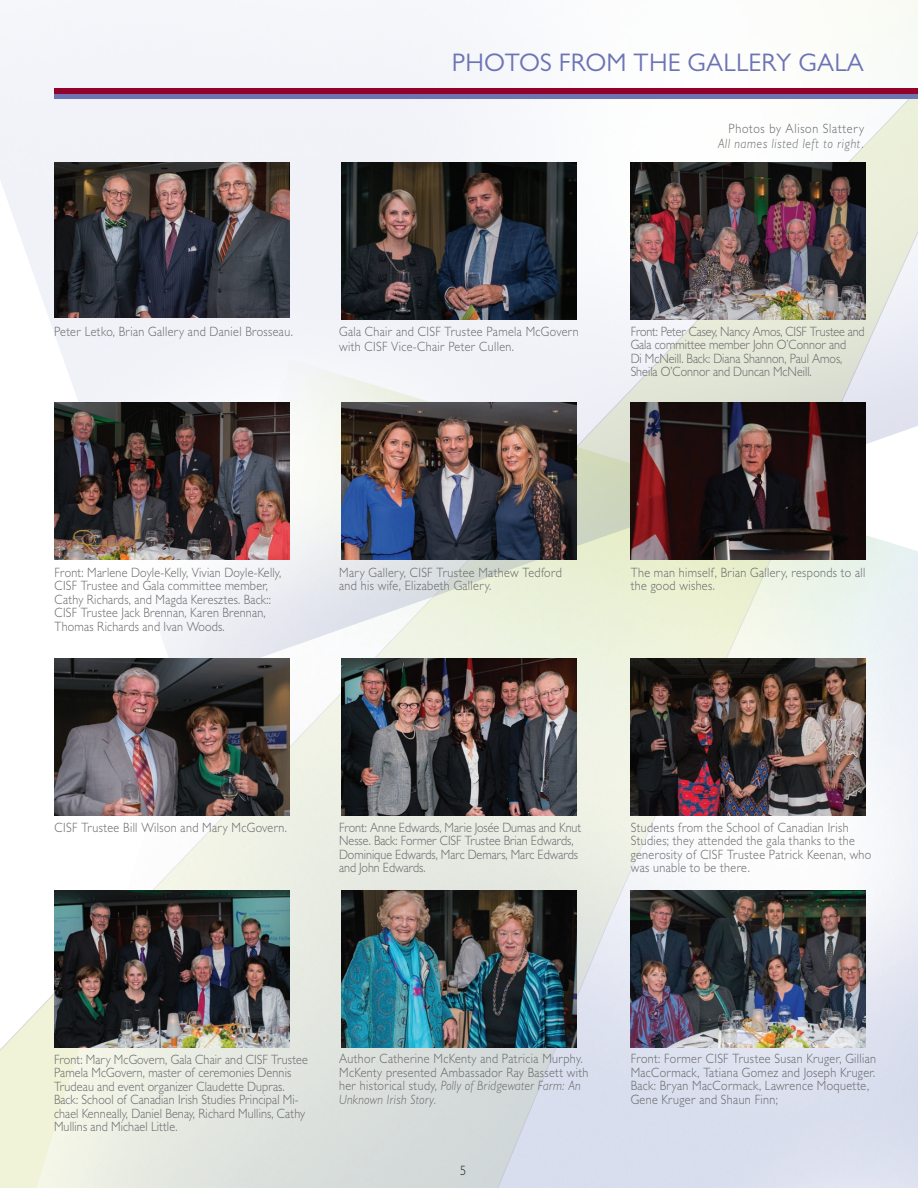
<style>
.page{position:relative;width:918px;height:1188px;background:#fff}
.page>*{position:absolute;margin:0;border:0;box-sizing:border-box;transform-origin:0 0}
.t1{font:25.5px "Gill Sans MT Pro";color:#6d74b3}
.t2{font:300 13.5px/13.5px "Gill Sans MT Pro";letter-spacing:.02em;color:#67676a;scale:.9 1}
.t3{font:300 13.5px/13.5px "Gill Sans MT Pro";color:#67676a;scale:.9 1}
.t4{font:italic 300 13.5px "Gill Sans MT Pro";letter-spacing:.06em;color:#67676a;scale:.9 1}
.t5{font:300 13.5px "Gill Sans MT Pro";letter-spacing:.06em;color:#67676a;scale:.9 1}
.t6{font:300 13.5px "Gill Sans MT Pro";color:#231f20;scale:.9 1}
.s1{font-style:italic}
</style>
<div class="page">
<img style="left:33px;top:686px;width:885px;height:502px">
<img style="left:0;top:0;width:918px;height:686px">
<img style="left:341px;top:162px;width:236px;height:157px">
<img style="left:54px;top:162px;width:235px;height:155px">
<img style="left:631px;top:162px;width:235px;height:157px">
<img style="left:341px;top:890px;width:236px;height:157px">
<img style="left:631px;top:658px;width:235px;height:157px">
<img style="left:631px;top:890px;width:235px;height:157px">
<img style="left:341px;top:403px;width:236px;height:157px">
<img style="left:55px;top:403px;width:235px;height:157px">
<img style="left:631px;top:403px;width:235px;height:157px">
<img style="left:55px;top:658px;width:235px;height:157px">
<img style="left:341px;top:658px;width:236px;height:157px">
<img style="left:54px;top:890px;width:235px;height:157px">
<div style="left:54px;top:92px;width:864px;height:7px;background:#6d74b3"></div>
<div style="left:54px;top:88px;width:864px;height:6px;background:#93012b"></div>
<h1 class="t1" style="left:452px;top:48px;width:18px">PHOTOS</h1>
<h1 class="t1" style="left:559px;top:48px;width:17px">FROM</h1>
<h1 class="t1" style="left:634px;top:48px;width:17px">THE</h1>
<h1 class="t1" style="left:687px;top:48px;width:34px">GALLERY</h1>
<h1 class="t1" style="left:798px;top:48px;width:18px">GALA</h1>
<p class="t5" style="left:728px;top:120px;width:152px">Photos by Alison Slattery</p>
<p class="t4" style="left:718px;top:135px;width:164px">All names listed left to right.</p>
<p class="t2" style="left:54px;top:324px;width:267px">Peter Letko, Brian Gallery and Daniel Brosseau.</p>
<p class="t2" style="left:339px;top:323px;width:268px;line-height:15px">Gala Chair and CISF Trustee Pamela McGovern with CISF Vice-Chair Peter Cullen.</p>
<p class="t3" style="left:631px;top:324px;width:261px">Front: Peter Casey, Nancy Amos, CISF Trustee and Gala committee member John O’Connor and<br>Di McNeill. Back: Diana Shannon, Paul Amos, Sheila O’Connor and Duncan McNeill.</p>
<p class="t2" style="left:55px;top:565px;width:253px">Front: Marlene Doyle-Kelly, Vivian Doyle-Kelly, CISF Trustee and Gala committee member, Cathy Richards, and Magda Keresztes. Back::<br>CISF Trustee Jack Brennan, Karen Brennan, Thomas Richards and Ivan Woods.</p>
<p class="t2" style="left:339px;top:565px;width:249px">Mary Gallery, CISF Trustee Mathew Tedford and his wife, Elizabeth Gallery.</p>
<p class="t2" style="left:631px;top:565px;width:262px">The man himself, Brian Gallery, responds to all the good wishes.</p>
<p class="t2" style="left:55px;top:820px;width:260px">CISF Trustee Bill Wilson and Mary McGovern.</p>
<p class="t2" style="left:631px;top:820px;width:269px">Students from the School of Canadian Irish Studies; they attended the gala thanks to the generosity of CISF Trustee Patrick Keenan, who was unable to be there.</p>
<p class="t3" style="left:339px;top:820px;width:271px">Front: Anne Edwards, Marie Josée Dumas and Knut Nesse. Back: Former CISF Trustee Brian Edwards, Dominique Edwards, Marc Demars, Marc Edwards and John Edwards.</p>
<p class="t2" style="left:54px;top:1052px;width:284px">Front: Mary McGovern, Gala Chair and CISF Trustee Pamela McGovern, master of ceremonies Dennis Trudeau and event organizer Claudette Dupras.<br>Back: School of Canadian Irish Studies Principal Mi&shy;chael Kenneally, Daniel Benay, Richard Mullins, Cathy Mullins and Michael Little.</p>
<p class="t2" style="left:339px;top:1052px;width:279px">Author Catherine McKenty and Patricia Murphy.<br>McKenty presented Ambassador Ray Bassett with her historical study, <span class="s1">Polly of Bridgewater Farm: An Unknown Irish Story.</span></p>
<p class="t6" style="left:460px;top:1162px;width:8px">5</p>
<p class="t2" style="left:631px;top:1052px;width:274px">Front: Former CISF Trustee Susan Kruger, Gillian MacCormack, Tatiana Gomez and Joseph Kruger.<br>Back: Bryan MacCormack, Lawrence Moquette, Gene Kruger and Shaun Finn;</p>
</div>
